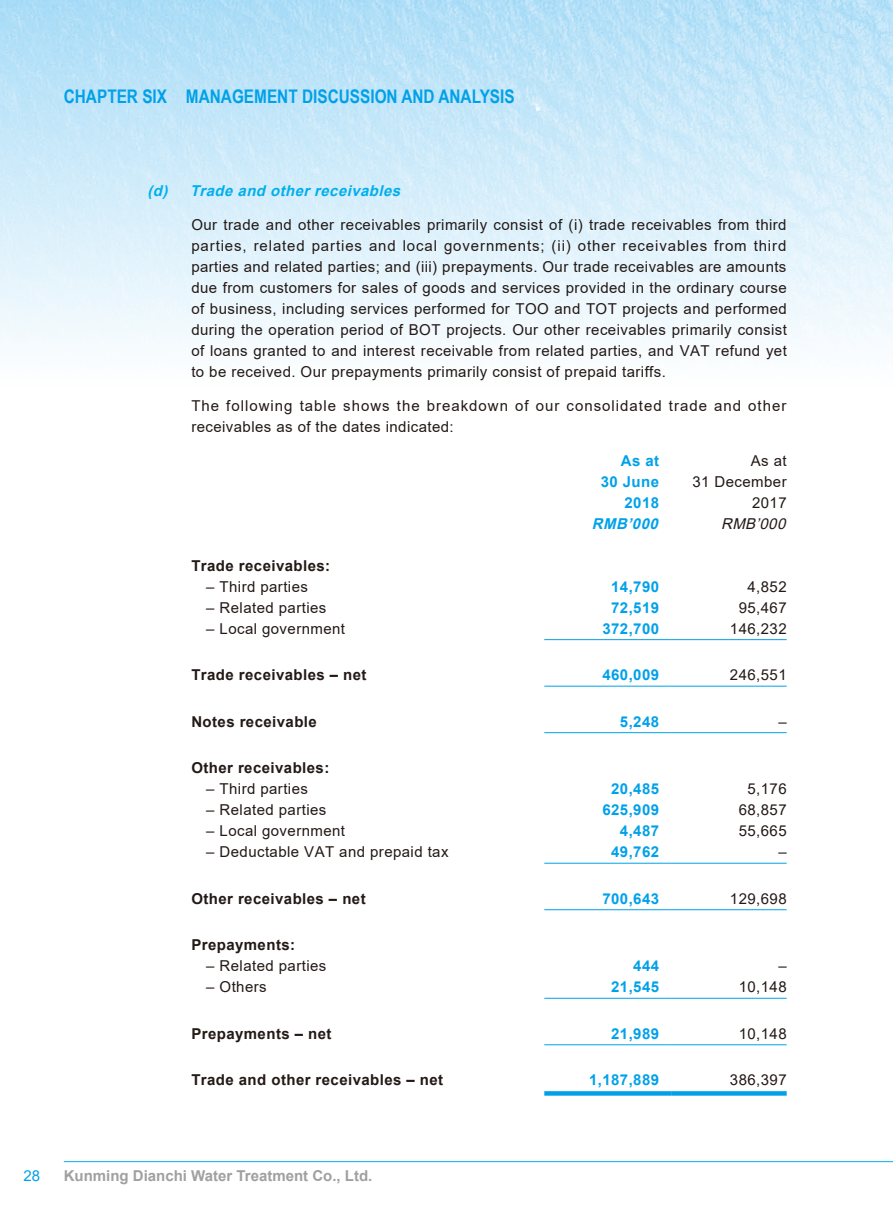
<style>
.page{position:relative;width:893px;height:1212px;background:#fff}
.page>*{position:absolute;margin:0;border:0;box-sizing:border-box;transform-origin:0 0}
.t1{font:700 18.75px "Arial Narrow";color:#00a1e9}
._00_Body_text{font:15px/21px "Arial";letter-spacing:.03em;color:#231916;text-align:justify}
._50_Table_Body{font:15px "Arial";letter-spacing:.03em;color:#231916}
._50_Table_Body-2{font:700 15px "Arial";letter-spacing:.03em;color:#231916}
._50_Table_Body-3{font:700 15px "Arial";letter-spacing:.03em;color:#00a1e9}
._00_Body_text-2{font:15px/21px "Arial";letter-spacing:.065em;color:#231916}
.t2{font:700 15px "Arial";color:#a0a0a1}
._03_Heading_3{font:italic 700 15px "Arial";color:#00afec}
._50_Table_Body-4{font:italic 700 15px "Arial";color:#00a1e9}
._50_Table_Body-5{font:italic 15px "Arial";color:#231916}
.t3{font:15px "Arial";color:#00a1e9}
</style>
<div class="page">
<img style="left:0;top:0;width:893px;height:347px">
<hr style="left:64px;top:1161px;width:829px;height:1px;background:#00afec">
<hr style="left:544px;top:639px;width:128px;height:1px;background:#00a1e9">
<hr style="left:672px;top:639px;width:115px;height:1px;background:#00a1e9">
<hr style="left:544px;top:686px;width:128px;height:1px;background:#00a1e9">
<hr style="left:672px;top:686px;width:115px;height:1px;background:#00a1e9">
<hr style="left:544px;top:732px;width:128px;height:1px;background:#00a1e9">
<hr style="left:672px;top:732px;width:115px;height:1px;background:#00a1e9">
<hr style="left:544px;top:863px;width:128px;height:1px;background:#00a1e9">
<hr style="left:672px;top:863px;width:115px;height:1px;background:#00a1e9">
<hr style="left:544px;top:909px;width:128px;height:1px;background:#00a1e9">
<hr style="left:672px;top:909px;width:115px;height:1px;background:#00a1e9">
<hr style="left:544px;top:998px;width:128px;height:1px;background:#00a1e9">
<hr style="left:672px;top:998px;width:115px;height:1px;background:#00a1e9">
<hr style="left:544px;top:1044px;width:128px;height:1px;background:#00a1e9">
<hr style="left:672px;top:1044px;width:115px;height:1px;background:#00a1e9">
<div style="left:544px;top:1091px;width:128px;height:5px;background:#00a1e9"></div>
<div style="left:672px;top:1091px;width:115px;height:5px;background:#00a1e9"></div>
<p class="t1" style="left:64px;top:82px;width:452px">CHAPTER SIX MANAGEMENT DISCUSSION AND ANALYSIS</p>
<p class="_03_Heading_3" style="left:147px;top:180px;width:259px">(d) Trade and otherreceivables</p>
<p class="_00_Body_text" style="left:191px;top:214px;width:597px">Our trade and other receivables primarily consist of (i) trade receivables from third parties, related parties and local governments; (ii) other receivables from third parties and related parties; and (iii) prepayments. Our trade receivables are amounts due from customers for sales of goods and services provided in the ordinary course of business, including services performed for TOO and TOT projects and performed during the operation period of BOT projects. Our other receivables primarily consist of loans granted to and interest receivable from related parties, and VAT refund yet to be received. Our prepayments primarily consist of prepaid tariffs.</p>
<p class="_00_Body_text-2" style="left:191px;top:395px;width:596px">The following table shows the breakdown of our consolidated trade and other receivables as of the dates indicated:</p>
<p class="_50_Table_Body-3" style="left:621px;top:450px;width:40px">As at</p>
<p class="_50_Table_Body-3" style="left:601px;top:471px;width:60px">30 June</p>
<p class="_50_Table_Body" style="left:751px;top:450px;width:37px">As at</p>
<p class="_50_Table_Body" style="left:692px;top:471px;width:96px">31 December</p>
<p class="_50_Table_Body-3" style="left:624px;top:492px;width:36px">2018</p>
<p class="_50_Table_Body" style="left:752px;top:492px;width:36px">2017</p>
<p class="_50_Table_Body-4" style="left:592px;top:513px;width:72px">RMB’000</p>
<p class="_50_Table_Body-5" style="left:721px;top:513px;width:70px">RMB’000</p>
<p class="_50_Table_Body-2" style="left:191px;top:555px;width:140px">Trade receivables:</p>
<p class="_50_Table_Body" style="left:206px;top:576px;width:103px">– Third parties</p>
<p class="_50_Table_Body-3" style="left:611px;top:576px;width:49px">14,790</p>
<p class="_50_Table_Body" style="left:747px;top:576px;width:41px">4,852</p>
<p class="_50_Table_Body" style="left:206px;top:597px;width:122px">– Related parties</p>
<p class="_50_Table_Body-3" style="left:611px;top:597px;width:49px">72,519</p>
<p class="_50_Table_Body" style="left:739px;top:597px;width:49px">95,467</p>
<p class="_50_Table_Body" style="left:206px;top:618px;width:140px">– Local government</p>
<p class="_50_Table_Body-3" style="left:602px;top:618px;width:58px">372,700</p>
<p class="_50_Table_Body" style="left:730px;top:618px;width:58px">146,232</p>
<p class="_50_Table_Body-2" style="left:191px;top:664px;width:177px">Trade receivables – net</p>
<p class="_50_Table_Body-3" style="left:602px;top:664px;width:58px">460,009</p>
<p class="_50_Table_Body" style="left:730px;top:664px;width:58px">246,551</p>
<p class="_50_Table_Body-2" style="left:191px;top:711px;width:127px">Notes receivable</p>
<p class="_50_Table_Body-3" style="left:620px;top:711px;width:41px">5,248</p>
<p class="_50_Table_Body" style="left:778px;top:711px;width:10px">–</p>
<p class="_50_Table_Body-2" style="left:191px;top:757px;width:140px">Other receivables:</p>
<p class="_50_Table_Body" style="left:206px;top:778px;width:103px">– Third parties</p>
<p class="_50_Table_Body-3" style="left:611px;top:778px;width:49px">20,485</p>
<p class="_50_Table_Body" style="left:747px;top:778px;width:41px">5,176</p>
<p class="_50_Table_Body" style="left:206px;top:799px;width:122px">– Related parties</p>
<p class="_50_Table_Body-3" style="left:602px;top:799px;width:58px">625,909</p>
<p class="_50_Table_Body" style="left:739px;top:799px;width:49px">68,857</p>
<p class="_50_Table_Body" style="left:206px;top:820px;width:140px">– Local government</p>
<p class="_50_Table_Body-3" style="left:620px;top:820px;width:41px">4,487</p>
<p class="_50_Table_Body" style="left:739px;top:820px;width:49px">55,665</p>
<p class="_50_Table_Body" style="left:206px;top:841px;width:244px">– Deductable VAT and prepaid tax</p>
<p class="_50_Table_Body-3" style="left:611px;top:841px;width:49px">49,762</p>
<p class="_50_Table_Body" style="left:778px;top:841px;width:10px">–</p>
<p class="_50_Table_Body-2" style="left:191px;top:888px;width:176px">Other receivables – net</p>
<p class="_50_Table_Body-3" style="left:602px;top:888px;width:58px">700,643</p>
<p class="_50_Table_Body" style="left:730px;top:888px;width:58px">129,698</p>
<p class="_50_Table_Body-2" style="left:191px;top:934px;width:105px">Prepayments:</p>
<p class="_50_Table_Body" style="left:206px;top:955px;width:122px">– Related parties</p>
<p class="_50_Table_Body-3" style="left:633px;top:955px;width:27px">444</p>
<p class="_50_Table_Body" style="left:778px;top:955px;width:10px">–</p>
<p class="_50_Table_Body" style="left:206px;top:976px;width:62px">– Others</p>
<p class="_50_Table_Body-3" style="left:611px;top:976px;width:49px">21,545</p>
<p class="_50_Table_Body" style="left:739px;top:976px;width:49px">10,148</p>
<p class="_50_Table_Body-2" style="left:191px;top:1023px;width:142px">Prepayments – net</p>
<p class="_50_Table_Body-3" style="left:611px;top:1023px;width:49px">21,989</p>
<p class="_50_Table_Body" style="left:739px;top:1023px;width:49px">10,148</p>
<p class="_50_Table_Body-2" style="left:191px;top:1069px;width:253px">Trade and other receivables – net</p>
<p class="_50_Table_Body-3" style="left:589px;top:1069px;width:72px">1,187,889</p>
<p class="_50_Table_Body" style="left:730px;top:1069px;width:58px">386,397</p>
<p class="t3" style="left:24px;top:1165px;width:18px">28</p>
<p class="t2" style="left:64px;top:1165px;width:310px">Kunming Dianchi Water Treatment Co., Ltd.</p>
</div>
